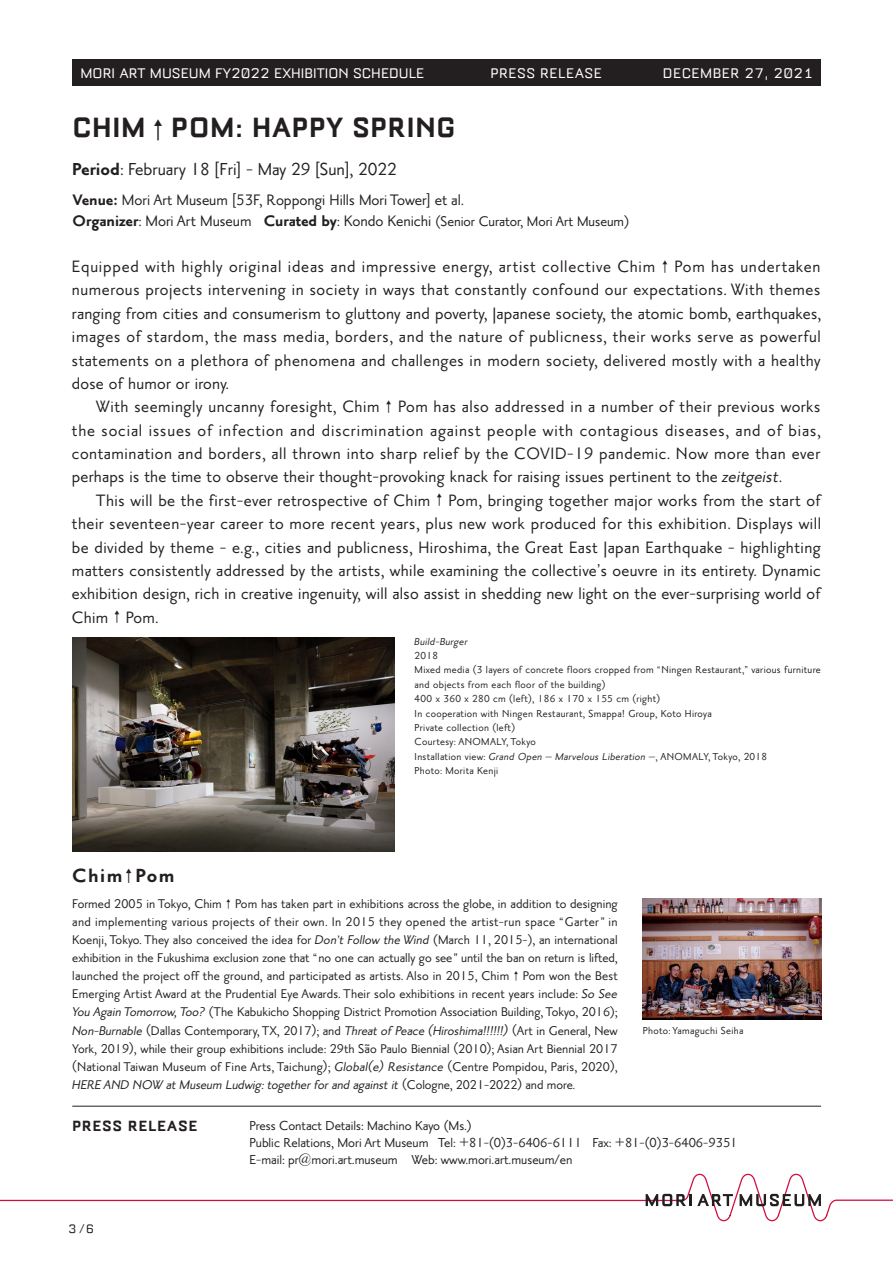
<style>
.page{position:relative;width:893px;height:1263px;background:#fff}
.page>*{position:absolute;margin:0;border:0;box-sizing:border-box;transform-origin:0 0}
.t1{font:700 34.05px "Mori Logotype";letter-spacing:.005em;color:#231f20}
.t2{font:700 23.4px "Shin Go Pro";color:#231f20}
.t3{font:900 23.1px "Mori Priori San";letter-spacing:.07em;color:#231f20}
.t4{font:500 21.15px "Mori Priori San";color:#231f20}
.t5{font:500 20.1px "Mori Priori San";letter-spacing:.03em;color:#231f20}
.t6{font:500 18.45px "Mori Priori San";color:#231f20}
.t7{font:700 18px "Mori Logotype";letter-spacing:.03em;color:#231f20}
.t8{font:500 16.95px "Mori Priori San";color:#231f20}
.t9{font:16.95px "Mori Logotype";color:#fff}
.t10{font:16.95px "Mori Logotype";letter-spacing:.025em;color:#fff}
.t11{font:500 15.9px/17px "Mori Priori San";color:#231f20}
.t12{font:700 15.9px "Shin Go Pro";color:#231f20}
.t13{font:500 15.45px/18px "Mori Priori San";letter-spacing:.005em;color:#231f20}
.t14{font:500 15.45px/18px "Mori Priori San";letter-spacing:.025em;color:#231f20}
.t15{font:italic 500 15.45px "Mori Priori San";color:#231f20}
.t16{font:14.85px "Mori Logotype";color:#231f20}
.t17{font:13.8px "Shin Go Pro";color:#231f20}
.t18{font:500 12.3px/14.4px "Mori Priori San";letter-spacing:.03em;color:#231f20}
.t19{font:italic 500 12.3px "Mori Priori San";color:#231f20}
.t20{font:11.7px "Arial";color:#231f20}
.t21{font:10.65px "Shin Go Pro";color:#231f20}
.t22{font:9.3px "Arial";color:#231f20}
.s1{font-weight:900}
.s2{font-weight:900;font-size:18.45px}
.s3{font-size:18.45px}
.s4{font-style:italic}
.s5{font-family:"Arial";font-weight:400;font-size:15.15px}
.s6{font-family:"Mori Priori San";font-weight:500;font-size:12.3px}
.s7{font-family:"Arial";font-weight:400;font-style:italic;font-size:11.7px}
.s8{font-style:normal}
</style>
<div class="page">
<svg style="left:0;top:1173px;width:893px;height:49px"></svg>
<hr style="left:72px;top:1106px;width:749px;height:1px;background:#231f20">
<div style="left:72px;top:60px;width:749px;height:26px;background:#231f20"></div>
<img style="left:643px;top:898px;width:178px;height:121px">
<img style="left:72px;top:637px;width:322px;height:215px">
<p class="t9" style="left:81px;top:65px;width:345px">MORI ART MUSEUM FY2022 EXHIBITION SCHEDULE</p>
<h1 class="t1" style="left:72px;top:111px;width:75px">Chim</h1>
<p class="t4" style="left:72px;top:158px;width:326px"><span class="s1">Period</span>: February 18 Fri -] May 29 Sun ,[ 2022</p>
<h1 class="t1" style="left:171px;top:111px;width:286px">Pom: HAPPY SPRING</h1>
<p class="t2" style="left:146px;top:111px;width:25px">↑</p>
<p class="t4" style="left:215px;top:157px;width:6px">[</p>
<p class="t6" style="left:73px;top:190px;width:393px"><span class="s1">Venue:</span> Mori Art Museum 53 ,F Roppongi Hills MoriTower et .a l</p>
<p class="t4" style="left:315px;top:157px;width:6px">[</p>
<p class="t6" style="left:232px;top:189px;width:6px">[</p>
<p class="t6" style="left:426px;top:189px;width:6px">]</p>
<p class="t10" style="left:490px;top:65px;width:113px">Press Release</p>
<p class="t6" style="left:73px;top:212px;width:180px"><span class="s1">Organizer</span>: Mori Art Museum</p>
<p class="t8" style="left:264px;top:212px;width:367px"><span class="s2">Curated by</span><span class="s3">: Kondo Kenichi</span> (Senior Curator, Mori Art Museum(</p>
<p class="t10" style="left:663px;top:65px;width:152px">DECEMBER 27, 2021</p>
<p class="t17" style="left:658px;top:255px;width:15px">↑</p>
<p class="t5" style="left:72px;top:256px;width:585px">Equipped with highly original ideas and impressive energy, artist collective Chim</p>
<p class="t5" style="left:72px;top:279px;width:750px">numerous projects intervening in society in ways that constantly confound our expectations.With themes</p>
<p class="t5" style="left:72px;top:303px;width:751px">ranging from cities and consumerism to gluttony and poverty, Japanese society, the atomic bomb, earthquakes,</p>
<p class="t5" style="left:72px;top:326px;width:751px">images of stardom, the mass media, borders, and the nature of publicness, their works serve as powerful</p>
<p class="t5" style="left:72px;top:349px;width:750px">statements on a plethora of phenomena and challenges in modern society, delivered mostly with a healthy</p>
<p class="t5" style="left:72px;top:373px;width:159px">dose of humor or irony.</p>
<p class="t5" style="left:398px;top:396px;width:424px">Pom has also addressed in a number of their previous works</p>
<p class="t5" style="left:675px;top:256px;width:147px">Pom has undertaken</p>
<p class="t17" style="left:382px;top:395px;width:15px">↑</p>
<p class="t5" style="left:96px;top:396px;width:285px">With seemingly uncanny foresight, Chim</p>
<p class="t5" style="left:72px;top:419px;width:751px">the social issues of infection and discrimination against people with contagious diseases, and of bias,</p>
<p class="t5" style="left:72px;top:443px;width:750px">contamination and borders, all thrown into sharp relief by the COVID-19 pandemic. Now more than ever</p>
<p class="t5" style="left:72px;top:466px;width:712px">perhaps is the time to observe their thought-provoking knack for raising issues pertinent t o t h e <span class="s4">zeitgeist</span>.</p>
<p class="t5" style="left:449px;top:490px;width:374px">Pom, bringing together major works from the start of</p>
<p class="t17" style="left:433px;top:489px;width:15px">↑</p>
<p class="t5" style="left:96px;top:490px;width:336px">This will be the first-ever retrospective of Chim</p>
<p class="t5" style="left:72px;top:513px;width:751px">their seventeen-year career to more recent years, plus new work produced for this exhibition. Displays will</p>
<p class="t5" style="left:72px;top:536px;width:750px">be divided by theme . ,g.e- cities and publicness, Hiroshima, the Great East Japan Earthquake - highlighting</p>
<p class="t5" style="left:72px;top:560px;width:750px">matters consistently addressed by the artists, while examining the collective s<span class="s5">’</span> oeuvre in its entirety. Dynamic</p>
<p class="t5" style="left:72px;top:583px;width:750px">exhibition design, rich in creative ingenuity, will also assist in shedding new light on the ever-surprising world of</p>
<p class="t5" style="left:126px;top:607px;width:34px">Pom.</p>
<p class="t17" style="left:110px;top:606px;width:15px">↑</p>
<p class="t5" style="left:72px;top:607px;width:38px">Chim</p>
<p class="t19" style="left:414px;top:635px;width:57px">Build Burger</p>
<p class="t19" style="left:435px;top:635px;width:8px">-</p>
<p class="t18" style="left:415px;top:649px;width:25px">2018</p>
<p class="t12" style="left:121px;top:863px;width:17px">↑</p>
<p class="t3" style="left:72px;top:863px;width:52px">Chim</p>
<p class="t3" style="left:135px;top:863px;width:41px">Pom</p>
<p class="t18" style="left:415px;top:663px;width:354px">Mixed media 3( layers of concrete floors cropped from<br>and objects from each floor of the building(<br>400 x 360 x 280 cm (left ,) 186 x 170 x 155 cm (right(<br>In cooperation with Ningen Restaurant, Smappa! Group, Koto Hiroya<br>Private collection (left(<br>Courtesy: ANOMALY,Tokyo<br>I n sta l l at i o n v i ew : <span class="s4">Grand Open – Marvelous Liberation –</span>, A N O M A LY, To kyo , 2 0 1 8<br>Photo: Morita Kenji</p>
<p class="t18" style="left:751px;top:663px;width:71px">various furniture</p>
<p class="t22" style="left:657px;top:664px;width:5px">“</p>
<p class="t22" style="left:742px;top:664px;width:7px">” <span class="s6">,</span></p>
<p class="t18" style="left:661px;top:663px;width:82px">Ningen Restaurant</p>
<p class="t21" style="left:223px;top:895px;width:12px">↑</p>
<p class="t13" style="left:72px;top:895px;width:151px">Formed 2005 in Tokyo, Chim</p>
<p class="t13" style="left:235px;top:895px;width:384px">Pom has taken part in exhibitions across the globe in, addition to designing</p>
<p class="t14" style="left:336px;top:913px;width:283px;text-indent:-264px">and implementing various projects of their own In. 2015 they opened the artist-run space<br><span class="s4">t</span><span class="s7">’</span> <span class="s4">FollowtheWind</span>(March 11, 2015- ,) an international</p>
<p class="t20" style="left:559px;top:914px;width:5px">“</p>
<p class="t13" style="left:565px;top:913px;width:36px">Garter</p>
<p class="t20" style="left:601px;top:914px;width:5px">”</p>
<p class="t13" style="left:609px;top:913px;width:11px">in</p>
<p class="t13" style="left:72px;top:931px;width:268px">Koenji,Tokyo.They also conceived the idea for <span class="s4">Don</span></p>
<p class="t13" style="left:461px;top:949px;width:158px">until the ban on return is lifted,</p>
<p class="t20" style="left:313px;top:950px;width:5px">“</p>
<p class="t20" style="left:454px;top:950px;width:5px">”</p>
<p class="t13" style="left:72px;top:949px;width:239px">exhibition in the Fukushima exclusion zone that</p>
<p class="t13" style="left:318px;top:949px;width:135px">no one can actually go see</p>
<p class="t21" style="left:511px;top:967px;width:12px">↑</p>
<p class="t13" style="left:72px;top:967px;width:438px">launched the project off the ground, and participated as artists. Also in 2015, Chim</p>
<p class="t13" style="left:72px;top:985px;width:549px">Emerging Artist Award at the Prudential Eye Awards.Their solo exhibitions in recent years include: <span class="s4">So See</span></p>
<p class="t13" style="left:199px;top:1003px;width:421px"><span class="s4">?</span>(The Kabukicho Shopping District Promotion Association Building,Tokyo, 2016 ;(</p>
<p class="t13" style="left:523px;top:967px;width:96px">Pom won the Best</p>
<p class="t15" style="left:72px;top:1004px;width:107px">You Again Tomorrow</p>
<p class="t15" style="left:174px;top:1004px;width:29px">,Too</p>
<p class="t13" style="left:146px;top:1020px;width:6px">(</p>
<p class="t13" style="left:72px;top:1039px;width:547px">York, 2019 ,) while their group exhibitions include: 29th São Paulo Biennial (2010); Asian Art Biennial 2017</p>
<p class="t13" style="left:379px;top:1057px;width:241px"><span class="s4">)Resistance</span> Centre Pompidou, Paris, 2020 ,(</p>
<p class="t15" style="left:72px;top:1022px;width:415px">Non Burnable <span class="s8">D a l l a s C o n t e m p o r a ry, TX , 2 0 1 7 ) ; a n d</span> Threat of Peace Hiroshima</p>
<p class="t15" style="left:428px;top:1021px;width:9px">(</p>
<p class="t13" style="left:482px;top:1021px;width:137px"><span class="s4">!!!!!!)</span> (Art in General, New</p>
<p class="t15" style="left:368px;top:1057px;width:15px">e(</p>
<p class="t13" style="left:448px;top:1056px;width:6px">(</p>
<p class="t13" style="left:261px;top:1057px;width:316px;text-indent:-189px">(National Taiwan Museum of Fine Arts,Taichung) ; <span class="s4">Global<br>:togetherforandagainstit</span> Cologne, 2021-2022) and more.</p>
<p class="t13" style="left:402px;top:1074px;width:6px">(</p>
<p class="t15" style="left:72px;top:1076px;width:194px">HERE AND NOW at Museum Ludwig</p>
<p class="t7" style="left:72px;top:1117px;width:127px">press release</p>
<p class="t11" style="left:250px;top:1117px;width:224px">Press Contact Details: Machino Kayo (Ms (.</p>
<p class="t18" style="left:643px;top:1023px;width:102px">Photo:Yamaguchi Seiha</p>
<p class="t16" style="left:68px;top:1221px;width:28px">3/6</p>
<p class="t11" style="left:438px;top:1134px;width:145px">Tel: +81- )0( 3-6406-6111</p>
<p class="t11" style="left:412px;top:1134px;width:162px;text-indent:-162px">Public Relations, Mori Art Museum<br>Web: www.mori.art.museum/en</p>
<p class="t11" style="left:250px;top:1151px;width:150px">-E mail: pr@mori.art.museum</p>
<p class="t11" style="left:592px;top:1134px;width:147px">Fax: +81- (0) 3-6406-9351</p>
</div>
